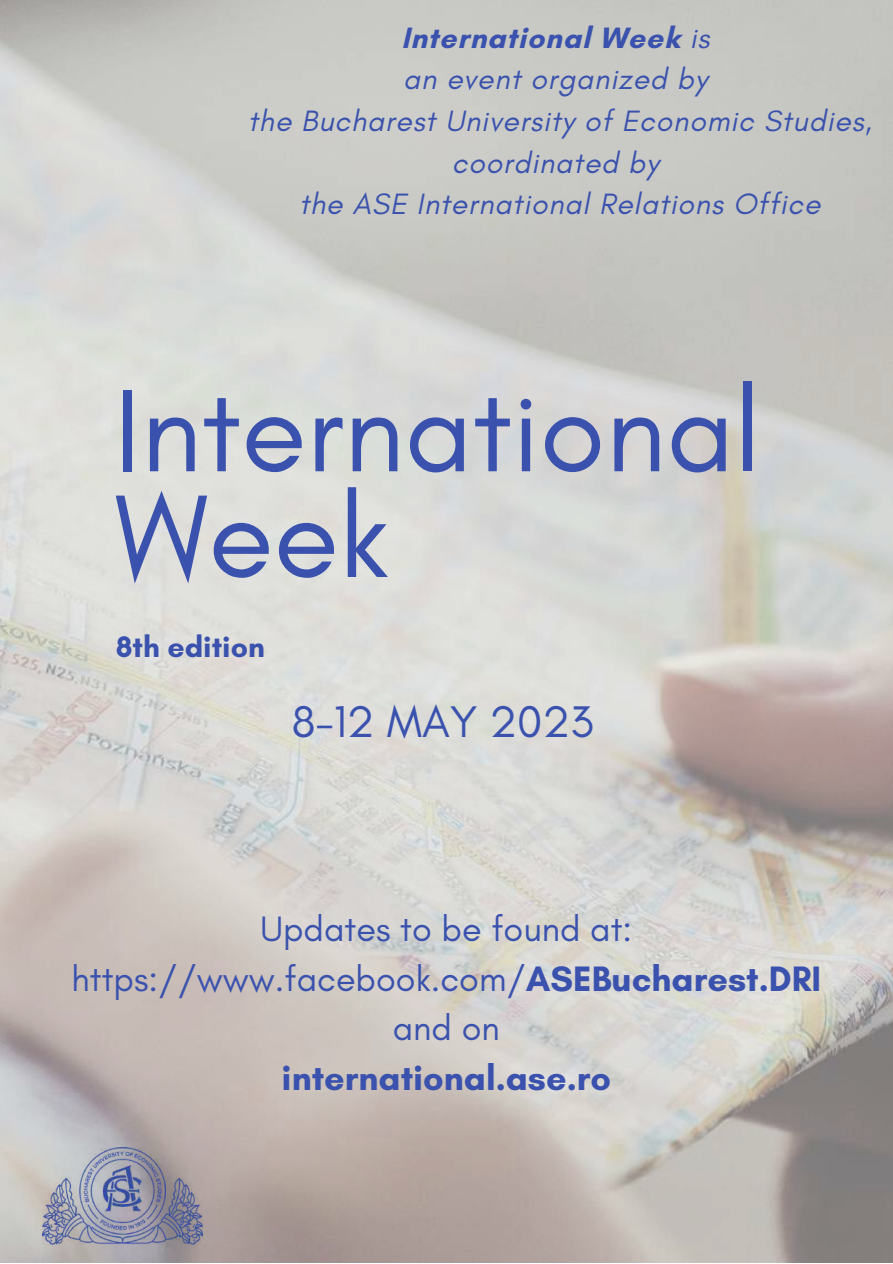
<style>
.page{position:relative;width:893px;height:1264px;background:#fff}
.page>*{position:absolute;margin:0;border:0;box-sizing:border-box;transform-origin:0 0}
.t1{font:119.7px/105.6px "Glacial Indifference";color:#3a52ad}
.t2{font:45.15px "Glacial Indifference";color:#3a52ad}
.t3{font:36px/49.5px "Glacial Indifference";color:#3a52ad;text-align:center}
.t4{font:700 36px "Glacial Indifference";color:#3a52ad}
.t5{font:700 30.15px "Glacial Indifference";color:#3a52ad}
.t6{font:italic 30px/41.5px "Glacial Indifference";letter-spacing:.03em;color:#3a52ad;text-align:center}
.s1{font-weight:700;font-style:normal}
.s2{font-weight:700}
</style>
<div class="page">
<img style="left:0;top:0;width:892px;height:1262px">
<img style="left:42px;top:1147px;width:160px;height:97px">
<p class="t6" style="left:248px;top:16px;width:625px"><span class="s1">International Week</span> is<br>an event organized by<br>the Bucharest University of Economic Studies, coordinated by<br>the ASE International Relations Office</p>
<h1 class="t1" style="left:115px;top:376px;width:647px">International<br>Week</h1>
<p class="t5" style="left:116px;top:628px;width:150px">8th edition</p>
<h2 class="t2" style="left:292px;top:694px;width:303px">8-12 MAY 2023</h2>
<p class="t3" style="left:71px;top:903px;width:751px">Updates to be found at: https://www.facebook.com/<span class="s2">ASEBucharest.DRI </span>and on</p>
<p class="t4" style="left:281px;top:1055px;width:331px">international.ase.ro</p>
</div>
